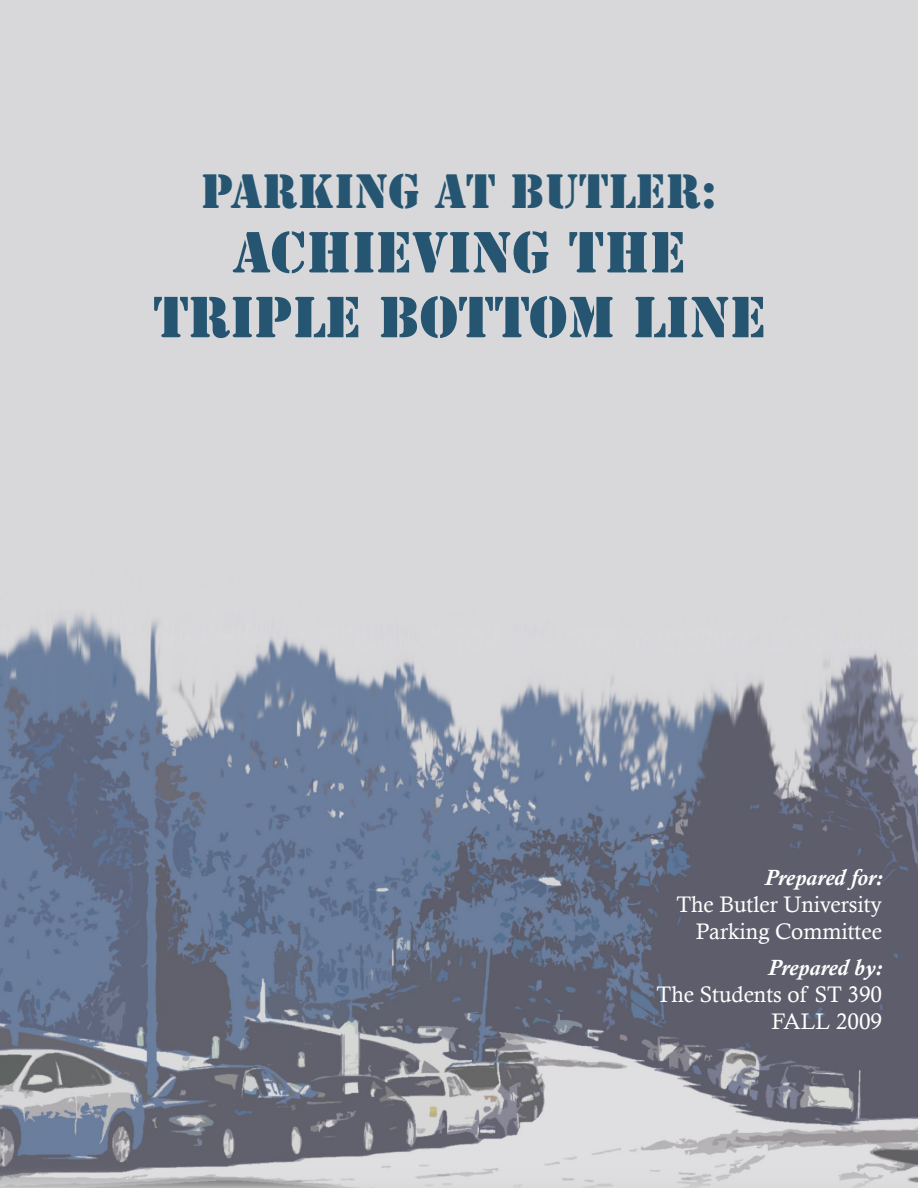
<style>
.page{position:relative;width:918px;height:1188px;background:#fff}
.page>*{position:absolute;margin:0;border:0;box-sizing:border-box;transform-origin:0 0}
.t1{font:54px/64.8px "Stencil Std";color:#265571;text-align:center}
.t2{font:45px "Stencil Std";color:#265571}
.t3{font:22.5px/27px "Calisto";color:#fff;text-align:right}
.t4{font:italic 700 22.5px "Calisto";color:#fff}
</style>
<div class="page">
<img style="left:0;top:0;width:918px;height:1188px">
<h2 class="t2" style="left:202px;top:162px;width:517px">PARKING AT BUTLER:</h2>
<h1 class="t1" style="left:153px;top:221px;width:614px">ACHIEVING THE<br>TRIPLE BOTTOM LINE</h1>
<p class="t4" style="left:765px;top:864px;width:119px">Prepared for:</p>
<p class="t3" style="left:676px;top:890px;width:207px">The Butler University<br>Parking Committee</p>
<p class="t4" style="left:768px;top:954px;width:115px">Prepared by:</p>
<p class="t3" style="left:657px;top:980px;width:227px">The Students of ST 390<br>FALL 2009</p>
</div>
